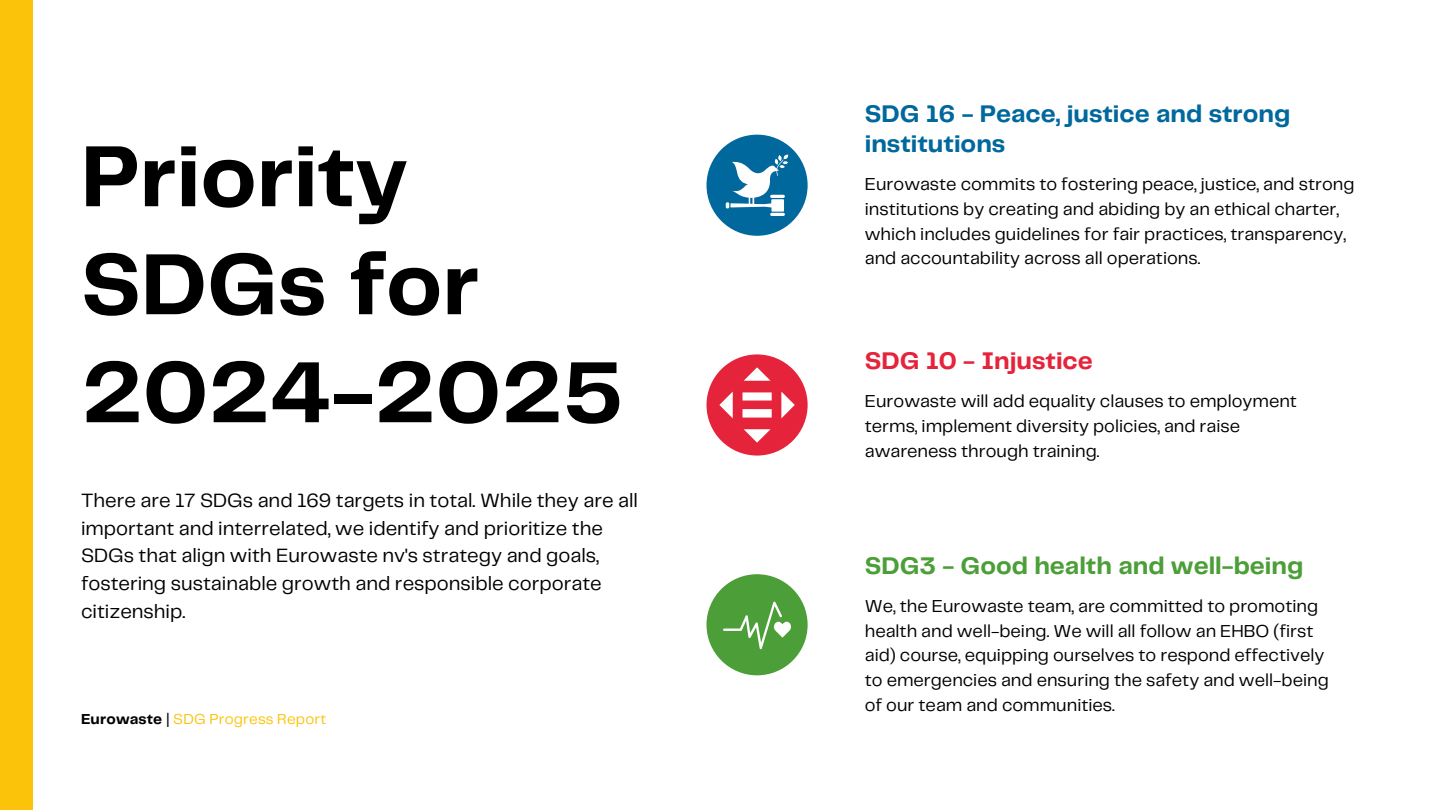
<style>
.page{position:relative;width:1440px;height:810px;background:#fff}
.page>*{position:absolute;margin:0;border:0;box-sizing:border-box;transform-origin:0 0}
.t1{font:700 90px/108px "Telegraf";color:#000}
.t2{font:700 25px/30px "Telegraf";color:#00689d}
.t3{font:700 25px "Telegraf";color:#4c9f38}
.t4{font:700 25px "Telegraf";color:#e5243b}
.t5{font:20px/27.8px "Telegraf";color:#000}
.t6{font:18px/24.8px "Telegraf";color:#000}
.t7{font:15px "Telegraf";letter-spacing:.01em;color:#fcc30b}
.s1{font-weight:700;color:#000}
.s2{color:#000}
</style>
<div class="page">
<div style="left:0;top:0;width:32px;height:810px;background:#fcc30b"></div>
<div style="left:706px;top:574px;width:102px;height:101px;background:#4c9f38;border-radius:50%"></div>
<svg style="left:723px;top:602px;width:68px;height:47px"></svg>
<div style="left:706px;top:354px;width:102px;height:102px;background:#e5243b;border-radius:50%"></div>
<div style="left:706px;top:135px;width:102px;height:101px;background:#00689d;border-radius:50%"></div>
<svg style="left:726px;top:154px;width:62px;height:62px"></svg>
<svg style="left:719px;top:367px;width:76px;height:76px"></svg>
<p class="t1" style="left:81px;top:127px;width:543px">Priority<br>SDGs for<br>2024-2025</p>
<p class="t5" style="left:81px;top:487px;width:558px">There are 17 SDGs and 169 targets in total. While they are all important and interrelated, we identify and prioritize the SDGs that align with Eurowaste nv's strategy and goals, fostering sustainable growth and responsible corporate citizenship.</p>
<h2 class="t7" style="left:81px;top:712px;width:247px"><span class="s1">Eurowaste</span> <span class="s2">|</span> SDG Progress Report</h2>
<h1 class="t2" style="left:865px;top:100px;width:427px">SDG 16 - Peace, justice and strong institutions</h1>
<h3 class="t6" style="left:865px;top:173px;width:491px">Eurowaste commits to fostering peace, justice, and strong institutions by creating and abiding by an ethical charter, which includes guidelines for fair practices, transparency, and accountability across all operations.</h3>
<p class="t4" style="left:865px;top:350px;width:230px">SDG 10 - Injustice</p>
<p class="t6" style="left:865px;top:390px;width:434px">Eurowaste will add equality clauses to employment terms, implement diversity policies, and raise awareness through training.</p>
<h2 class="t3" style="left:865px;top:555px;width:440px">SDG3 - Good health and well-being</h2>
<h4 class="t6" style="left:865px;top:594px;width:465px">We, the Eurowaste team, are committed to promoting health and well-being. We will all follow an EHBO (first aid) course, equipping ourselves to respond effectively to emergencies and ensuring the safety and well-being of our team and communities.</h4>
</div>
